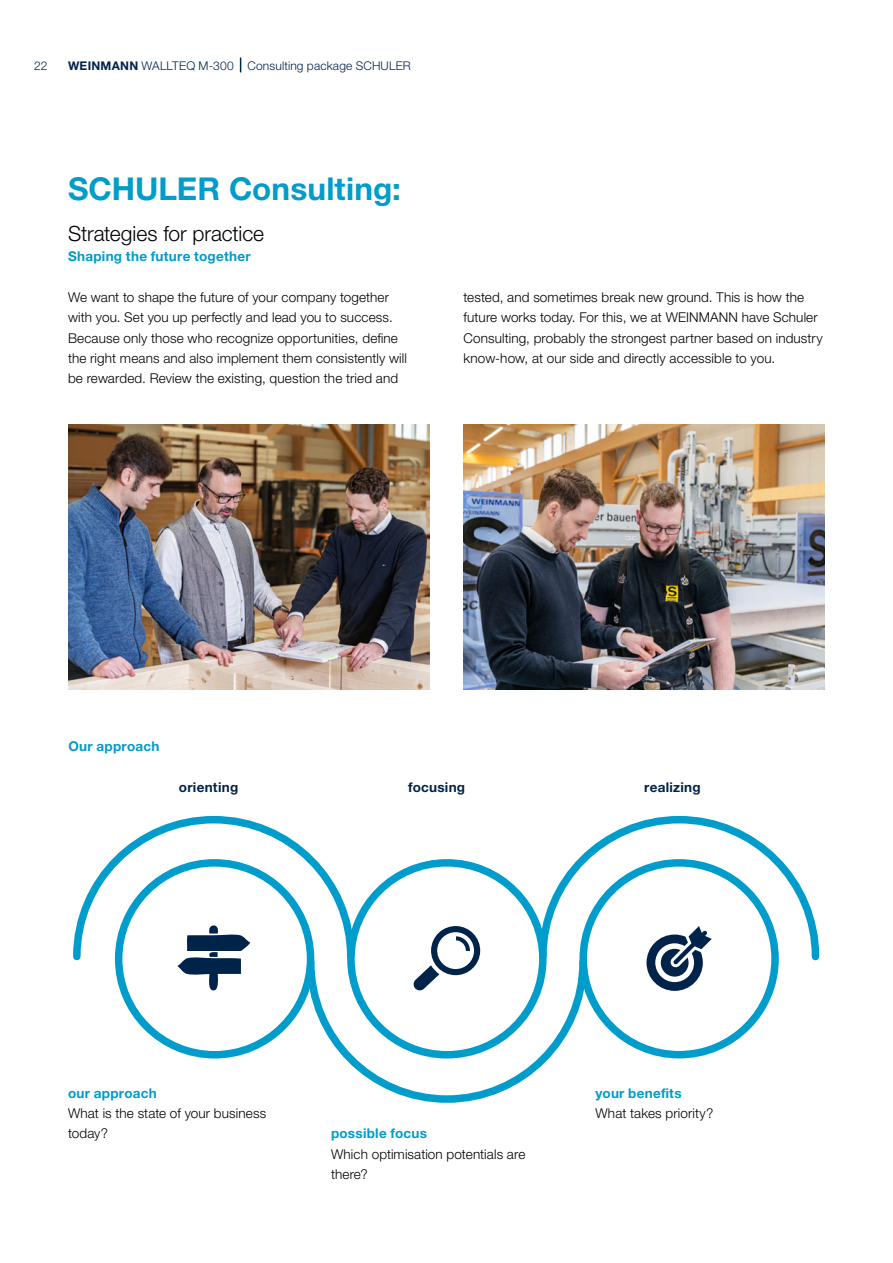
<style>
.page{position:relative;width:893px;height:1263px;background:#fff}
.page>*{position:absolute;margin:0;border:0;box-sizing:border-box;transform-origin:0 0}
.Headline_21pt_25_2_b{font:700 31.5px "Helvetica Neue LTW1 G";color:#009ccb}
.Grafik_14Pt_13_6_lig{font:300 21px "Helvetica Neue LTW1 G";letter-spacing:-.005em;color:#000}
.Text_9pt_13_6_light{font:300 13.5px/20.4px "Helvetica Neue LTW1 G";letter-spacing:.01em;color:#000}
.Text_9pt_13_6_light-2{font:700 13.5px "Helvetica Neue LTW1 G";letter-spacing:.02em;color:#009ccb}
.Text_9pt_13_6_light-3{font:700 13.5px "Helvetica Neue LTW1 G";letter-spacing:.02em;color:#00234a}
._01_Musterseiten_Rub{font:300 12px "Helvetica Neue LTW1 G";letter-spacing:.015em;color:#00234a}
.s1{font-weight:700}
</style>
<div class="page">
<img style="left:68px;top:424px;width:361px;height:265px">
<img style="left:463px;top:424px;width:362px;height:265px">
<svg style="left:73px;top:816px;width:747px;height:287px"></svg>
<svg style="left:240px;top:58px;width:1px;height:14px"></svg>
<p class="_01_Musterseiten_Rub" style="left:34px;top:58px;width:15px">22</p>
<p class="_01_Musterseiten_Rub" style="left:68px;top:58px;width:344px"><span class="s1">WEINMANN</span> WALLTEQ M-300 Consulting package SCHULER</p>
<p class="Headline_21pt_25_2_b" style="left:68px;top:169px;width:334px">SCHULER Consulting:</p>
<p class="Grafik_14Pt_13_6_lig" style="left:68px;top:220px;width:198px">Strategies for practice</p>
<p class="Text_9pt_13_6_light-2" style="left:68px;top:248px;width:184px">Shaping the future together</p>
<p class="Text_9pt_13_6_light" style="left:68px;top:287px;width:340px">We want to shape the future of your company together with you. Set you up perfectly and lead you to success.<br>Because only those who recognize opportunities, define the right means and also implement them consistently will be rewarded. Review the existing, question the tried and</p>
<p class="Text_9pt_13_6_light" style="left:463px;top:287px;width:361px">tested, and sometimes break new ground. This is how the future works today. For this, we at WEINMANN have Schuler Consulting, probably the strongest partner based on industry know-how, at our side and directly accessible to you.</p>
<p class="Text_9pt_13_6_light-2" style="left:68px;top:737px;width:93px">Our approach</p>
<p class="Text_9pt_13_6_light-3" style="left:179px;top:778px;width:61px">orienting</p>
<p class="Text_9pt_13_6_light-3" style="left:408px;top:778px;width:59px">focusing</p>
<p class="Text_9pt_13_6_light-3" style="left:644px;top:778px;width:58px">realizing</p>
<p class="Text_9pt_13_6_light-2" style="left:68px;top:1084px;width:90px">our approach</p>
<p class="Text_9pt_13_6_light" style="left:68px;top:1103px;width:200px">What is the state of your business today?</p>
<p class="Text_9pt_13_6_light-2" style="left:331px;top:1125px;width:98px">possible focus</p>
<p class="Text_9pt_13_6_light" style="left:331px;top:1144px;width:196px">Which optimisation potentials are there?</p>
<p class="Text_9pt_13_6_light-2" style="left:595px;top:1084px;width:88px">your benefits</p>
<p class="Text_9pt_13_6_light" style="left:595px;top:1103px;width:119px">What takes priority?</p>
</div>
